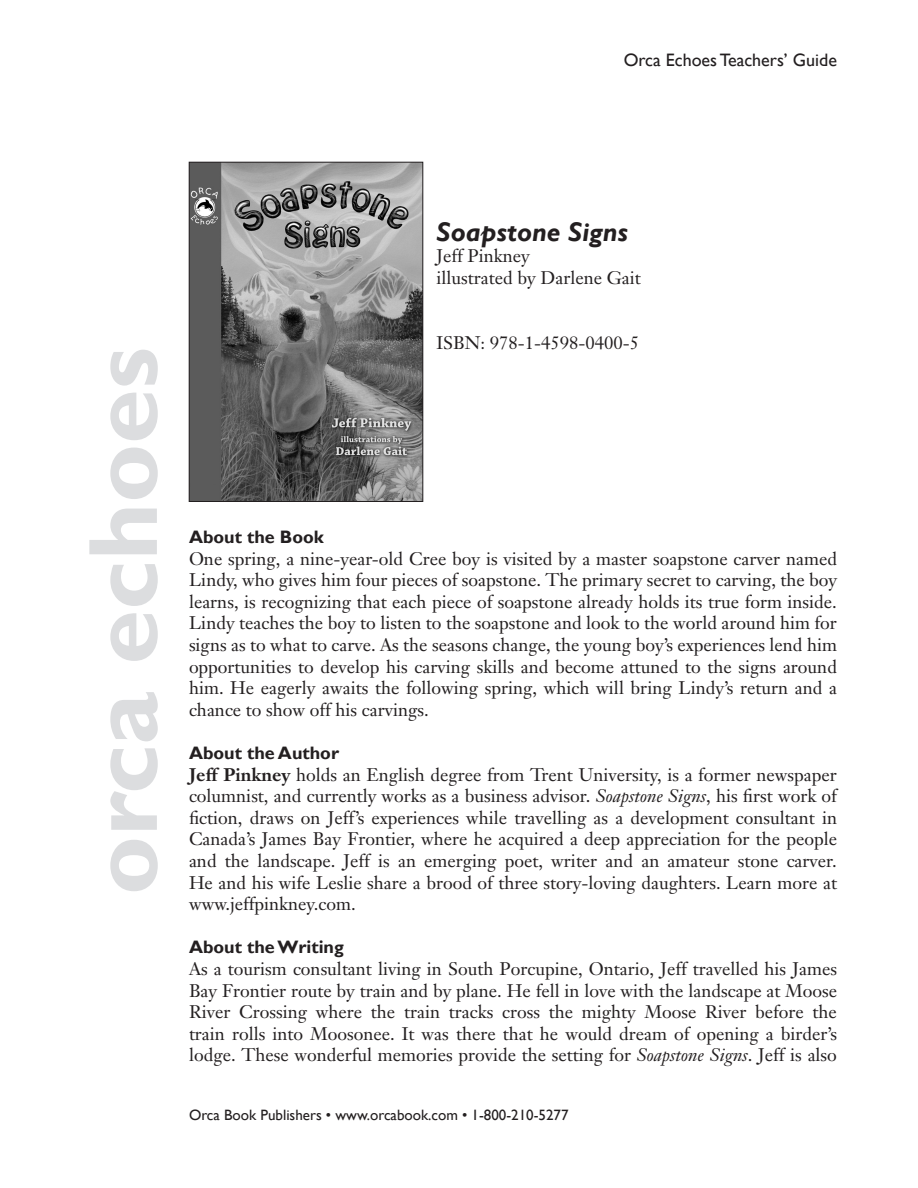
<style>
.page{position:relative;width:918px;height:1188px;background:#fff}
.page>*{position:absolute;margin:0;border:0;box-sizing:border-box;transform-origin:0 0}
.t1{font:700 99px "Gill Sans";color:#dcdddf}
.Book_Title{font:italic 700 27px "Gill Sans";color:#231f20}
.t2{font:18px/21.6px "Janson Text";color:#231f20;text-align:justify}
.Heading_1{font:700 18px "Gill Sans";color:#231f20}
.t3{font:18px "Gill Sans";color:#231f20}
.t4{font:15px "Gill Sans";color:#231f20}
.s1{font-weight:700}
.s2{font-style:italic}
</style>
<div class="page">
<img style="left:191px;top:164px;width:230px;height:336px">
<div style="left:189px;top:162px;width:234px;height:340px;border:1px solid #231f20"></div>
<p class="t3" style="left:624px;top:50px;width:215px">Orca Echoes Teachers’ Guide</p>
<h1 class="t1" style="left:64px;top:895px;width:549px;rotate:-90deg">orca echoes</h1>
<p class="Book_Title" style="left:436px;top:216px;width:193px">Soapstone Signs</p>
<p class="t2" style="left:436px;top:245px;width:95px">Jeff Pinkney</p>
<p class="t2" style="left:436px;top:267px;width:206px">illustrated by Darlene Gait</p>
<p class="t2" style="left:436px;top:331px;width:204px">ISBN: 978-1-4598-0400-5</p>
<p class="Heading_1" style="left:189px;top:526px;width:136px">About the Book</p>
<p class="t2" style="left:189px;top:547px;width:650px">One spring, a nine-year-old Cree boy is visited by a master soapstone carver named Lindy, who gives him four pieces of soapstone. The primary secret to carving, the boy learns, is recognizing that each piece of soapstone already holds its true form inside.<br>Lindy teaches the boy to listen to the soapstone and look to the world around him for signs as to what to carve. As the seasons change, the young boy’s experiences lend him opportunities to develop his carving skills and become attuned to the signs around him. He eagerly awaits the following spring, which will bring Lindy’s return and a chance to show off his carvings.</p>
<p class="Heading_1" style="left:189px;top:742px;width:152px">About the Author</p>
<p class="t2" style="left:189px;top:763px;width:650px"><span class="s1">Jeff Pinkney</span> holds an English degree from Trent University, is a former newspaper columnist, and currently works as a business advisor. <span class="s2">Soapstone Signs</span>, his first work of fiction, draws on Jeff’s experiences while travelling as a development consultant in Canada’s James Bay Frontier, where he acquired a deep appreciation for the people and the landscape. Jeff is an emerging poet, writer and an amateur stone carver.<br>He and his wife Leslie share a brood of three story-loving daughters. Learn more at www.jeffpinkney.com.</p>
<p class="Heading_1" style="left:189px;top:937px;width:156px">About the Writing</p>
<p class="t2" style="left:189px;top:958px;width:650px">As a tourism consultant living in South Porcupine, Ontario, Jeff travelled his James Bay Frontier route by train and by plane. He fell in love with the landscape at Moose River Crossing where the train tracks cross the mighty Moose River before the train rolls into Moosonee. It was there that he would dream of opening a birder’s lodge. These wonderful memories provide the setting for <span class="s2">Soapstone Signs</span>. Jeff is also</p>
<p class="t4" style="left:189px;top:1107px;width:381px">Orca Book Publishers • www.orcabook.com • 1-800-210-5277</p>
</div>
